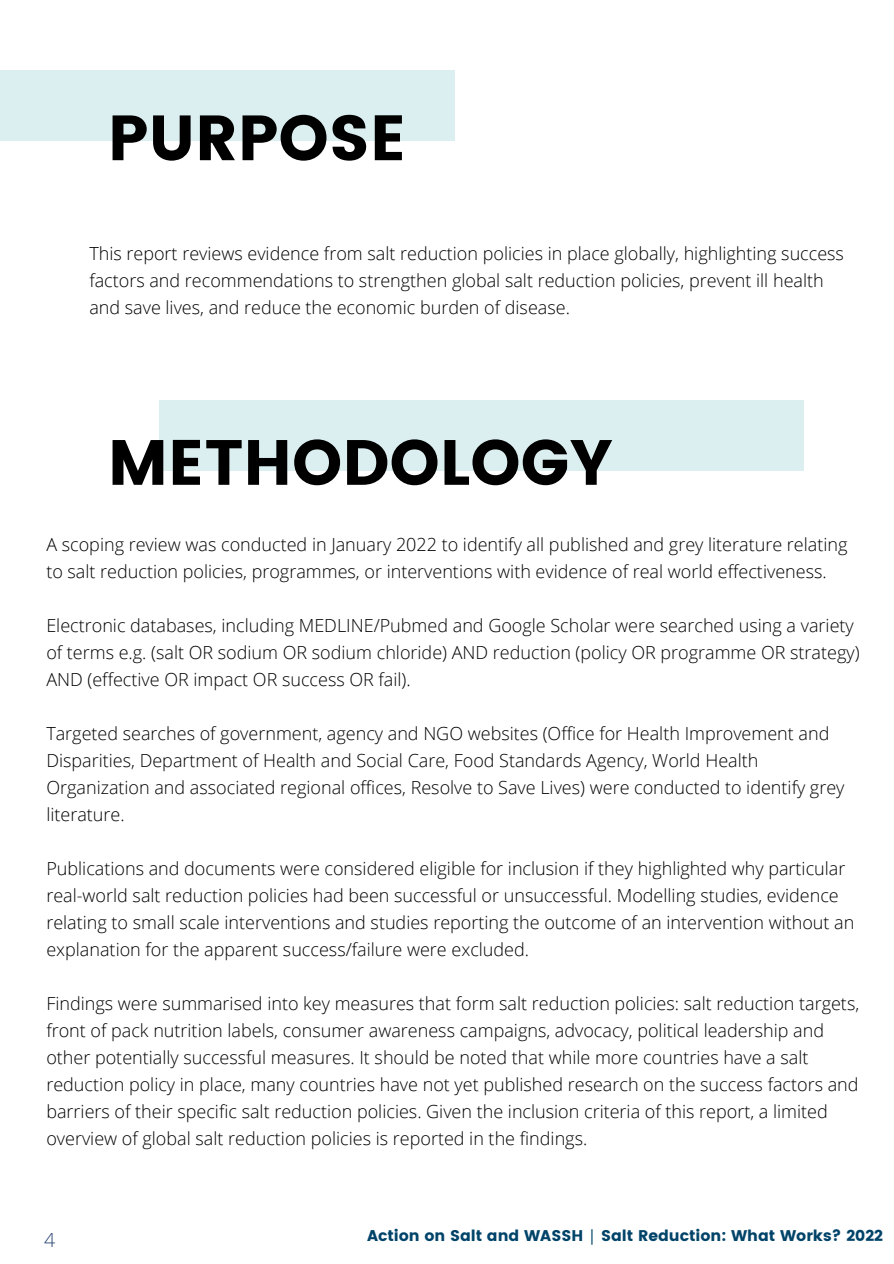
<style>
.page{position:relative;width:894px;height:1264px;background:#fff}
.page>*{position:absolute;margin:0;border:0;box-sizing:border-box;transform-origin:0 0}
.t1{font:63.75px "Poppins";color:#000}
.t2{font:300 19.5px "Open Sans";color:#274472}
.t3{font:300 18px/27px "Open Sans";color:#000}
.t4{font:15.45px "Poppins";color:#004369}
.s1{font-family:"Noto Sans Hebrew"}
</style>
<div class="page">
<div style="left:0;top:70px;width:455px;height:70px;background:#dbeff1"></div>
<div style="left:159px;top:400px;width:645px;height:70px;background:#dbeff1"></div>
<h1 class="t1" style="left:108px;top:101px;width:300px">PURPOSE</h1>
<h2 class="t3" style="left:89px;top:240px;width:756px">This report reviews evidence from salt reduction policies in place globally, highlighting success factors and recommendations to strengthen global salt reduction policies, prevent ill health and save lives, and reduce the economic burden of disease.</h2>
<h1 class="t1" style="left:108px;top:425px;width:506px">METHODOLOGY</h1>
<h2 class="t3" style="left:46px;top:530px;width:802px">A scoping review was conducted in January 2022 to identify all published and grey literature relating to salt reduction policies, programmes, or interventions with evidence of real world effectiveness.</h2>
<h2 class="t3" style="left:46px;top:611px;width:814px">Electronic databases, including MEDLINE/Pubmed and Google Scholar were searched using a variety of terms e.g. (salt OR sodium OR sodium chloride) AND reduction (policy OR programme OR strategy)<br>AND (effective OR impact OR success OR fail).</h2>
<h2 class="t3" style="left:46px;top:719px;width:799px">Targeted searches of government, agency and NGO websites (Office for Health Improvement and Disparities, Department of Health and Social Care, Food Standards Agency, World Health Organization and associated regional offices, Resolve to Save Lives) were conducted to identify grey literature.</h2>
<h2 class="t3" style="left:46px;top:854px;width:809px">Publications and documents were considered eligible for inclusion if they highlighted why particular real-world salt reduction policies had been successful or unsuccessful. Modelling studies, evidence relating to small scale interventions and studies reporting the outcome of an intervention without an explanation for the apparent success/failure were excluded.</h2>
<h2 class="t3" style="left:46px;top:989px;width:814px">Findings were summarised into key measures that form salt reduction policies: salt reduction targets, front of pack nutrition labels, consumer awareness campaigns, advocacy, political leadership and other potentially successful measures. It should be noted that while more countries have a salt reduction policy in place, many countries have not yet published research on the success factors and barriers of their specific salt reduction policies. Given the inclusion criteria of this report, a limited overview of global salt reduction policies is reported in the findings.</h2>
<p class="t2" style="left:44px;top:1226px;width:13px">4</p>
<p class="t4" style="left:367px;top:1226px;width:517px">Action on Salt and WASSH <span class="s1">׀</span> Salt Reduction: What Works? 2022</p>
</div>
